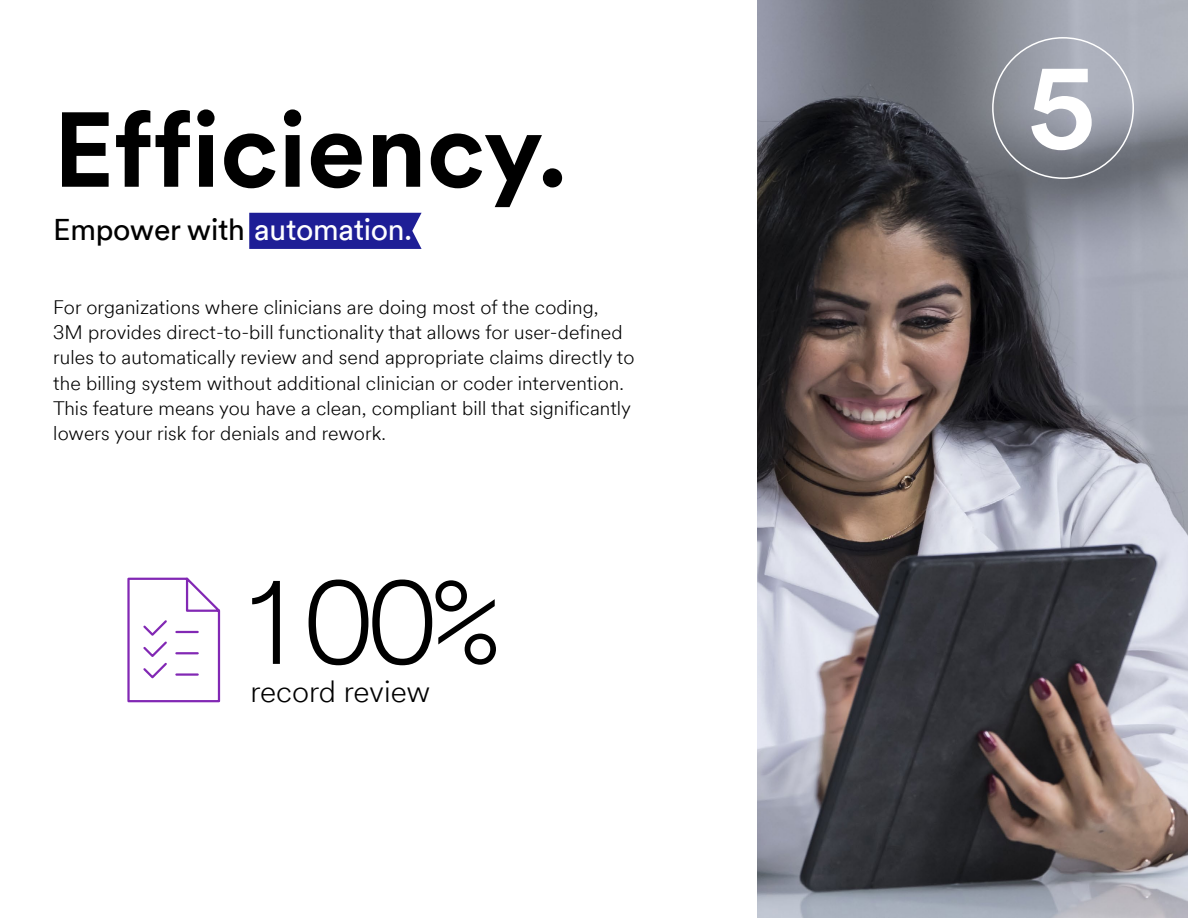
<style>
.page{position:relative;width:1188px;height:918px;background:#fff}
.page>*{position:absolute;margin:0;border:0;box-sizing:border-box;transform-origin:0 0}
.t1{font:300 117px "Rwvrlj 3 M Circular TT";color:#000}
.t2{font:700 105px "Qxpjnv 3 M Circular TT";color:#000}
.t3{font:30px "Dpjbvp 3 M Circular TT";letter-spacing:-.01em;color:#000}
.t4{font:300 30px "Rwvrlj 3 M Circular TT";letter-spacing:-.005em;color:#000}
.t5{font:300 19.5px/25.3px "Rwvrlj 3 M Circular TT";letter-spacing:.005em;color:#000}
.s1{color:#fff}
</style>
<div class="page">
<div style="left:249px;top:213px;width:173px;height:36px;background:#1e1e96"></div>
<img style="left:757px;top:0;width:431px;height:918px">
<svg style="left:1031px;top:69px;width:61px;height:81px"></svg>
<svg style="left:127px;top:577px;width:94px;height:126px"></svg>
<h2 class="t2" style="left:53px;top:78px;width:515px">Efficiency.</h2>
<p class="t3" style="left:53px;top:209px;width:360px">Empower with <span class="s1">automation.</span></p>
<p class="t5" style="left:53px;top:293px;width:583px">For organizations where clinicians are doing most of the coding,<br>3M provides direct-to-bill functionality that allows for user-defined rules to automatically review and send appropriate claims directly to the billing system without additional clinician or coder intervention.<br>This feature means you have a clean, compliant bill that significantly lowers your risk for denials and rework.</p>
<p class="t1" style="left:241px;top:544px;width:260px">100%</p>
<p class="t4" style="left:251px;top:672px;width:181px">record review</p>
</div>
